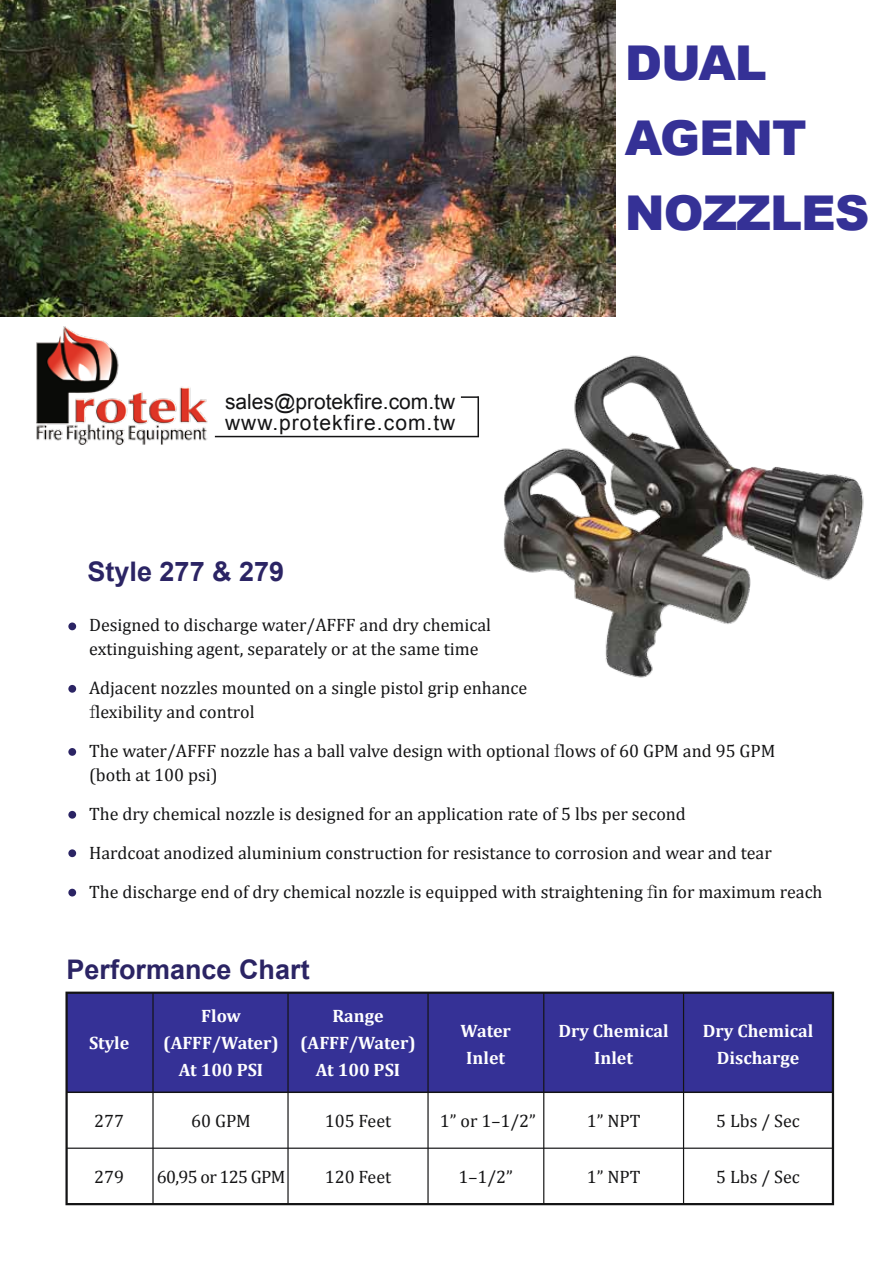
<style>
.page{position:relative;width:893px;height:1263px;background:#fff}
.page>*{position:absolute;margin:0;border:0;box-sizing:border-box;transform-origin:0 0}
.t1{font:900 48px/75px "Arial";letter-spacing:-.02em;color:#353196}
.t2{font:700 27px "Arial";color:#2b2464}
.t3{font:21px "Arial";color:#141415}
.t4{font:21px "Arial";letter-spacing:.05em;color:#141415}
.t5{font:18px/24px "Cambria";color:#141415}
.t6{font:700 18px/27px "Cambria";color:#fff;text-align:center}
.t7{font:18px "Cambria";letter-spacing:-.035em;color:#141415}
.s1{font-family:"Adobe Ming Std";font-weight:300}
</style>
<div class="page">
<div style="left:67px;top:993px;width:766px;height:99px;background:#353196"></div>
<img style="left:503px;top:355px;width:361px;height:323px">
<div style="left:65px;top:991px;width:769px;height:214px;border:2px solid #141415"></div>
<hr style="left:67px;top:1147px;width:766px;height:2px;background:#141415">
<hr style="left:67px;top:1091px;width:766px;height:2px;background:#141415">
<hr style="left:683px;top:993px;width:1px;height:211px;background:#141415">
<hr style="left:543px;top:993px;width:1px;height:211px;background:#141415">
<hr style="left:427px;top:993px;width:2px;height:211px;background:#141415">
<hr style="left:287px;top:993px;width:2px;height:211px;background:#141415">
<hr style="left:152px;top:993px;width:2px;height:211px;background:#141415">
<img style="left:0;top:0;width:616px;height:316px">
<div style="left:68px;top:622px;width:8px;height:8px;background:#2b2464;border-radius:50%"></div>
<div style="left:68px;top:685px;width:8px;height:8px;background:#2b2464;border-radius:50%"></div>
<div style="left:68px;top:748px;width:8px;height:8px;background:#2b2464;border-radius:50%"></div>
<div style="left:68px;top:811px;width:8px;height:8px;background:#2b2464;border-radius:50%"></div>
<div style="left:68px;top:849px;width:8px;height:8px;background:#2b2464;border-radius:50%"></div>
<div style="left:68px;top:889px;width:8px;height:7px;background:#2b2464;border-radius:50%"></div>
<hr style="left:215px;top:436px;width:264px;height:1px;background:#141415">
<hr style="left:477px;top:396px;width:2px;height:41px;background:#141415">
<svg style="left:461px;top:396px;width:17px;height:2px"></svg>
<img style="left:36px;top:327px;width:172px;height:118px">
<p class="t3" style="left:225px;top:388px;width:232px">sales@protekfire.com.tw</p>
<p class="t4" style="left:225px;top:409px;width:232px">www.protekfire.com.tw</p>
<h2 class="t2" style="left:88px;top:553px;width:198px">Style 277 &amp; 279</h2>
<h1 class="t1" style="left:625px;top:24px;width:246px">DUAL<br>AGENT<br>NOZZLES</h1>
<p class="t5" style="left:89px;top:613px;width:403px">Designed to discharge water/AFFF and dry chemical extinguishing agent, separately or at the same time</p>
<p class="t5" style="left:89px;top:676px;width:440px">Adjacent nozzles mounted on a single pistol grip enhance <span class="s1">f</span>lexibility and control</p>
<p class="t5" style="left:89px;top:739px;width:688px">The water/AFFF nozzle has a ball valve design with optional <span class="s1">f</span>lows of 60 GPM and 95 GPM (both at 100 psi)</p>
<p class="t5" style="left:89px;top:794px;width:735px;line-height:39px">The dry chemical nozzle is designed for an application rate of 5 lbs per second<br>Hardcoat anodized aluminium construction for resistance to corrosion and wear and tear<br>The discharge end of dry chemical nozzle is equipped with straightening <span class="s1">f</span>in for maximum reach</p>
<h2 class="t2" style="left:67px;top:952px;width:245px">Performance Chart</h2>
<p class="t6" style="left:300px;top:1002px;width:117px">Range (AFFF/Water)<br>At 100 PSI</p>
<p class="t5" style="left:325px;top:1109px;width:68px">105 Feet</p>
<p class="t6" style="left:163px;top:1002px;width:117px">Flow (AFFF/Water)<br>At 100 PSI</p>
<p class="t5" style="left:191px;top:1109px;width:61px">60 GPM</p>
<p class="t6" style="left:89px;top:1029px;width:42px">Style</p>
<p class="t5" style="left:94px;top:1109px;width:31px">277</p>
<p class="t5" style="left:94px;top:1164px;width:31px">279</p>
<p class="t7" style="left:157px;top:1166px;width:130px">60,95 or 125 GPM</p>
<p class="t5" style="left:325px;top:1164px;width:68px">120 Feet</p>
<p class="t6" style="left:461px;top:1017px;width:52px">Water<br>Inlet</p>
<p class="t5" style="left:440px;top:1109px;width:98px">1” or 1–1/2”</p>
<p class="t5" style="left:458px;top:1164px;width:56px">1–1/2”</p>
<p class="t6" style="left:558px;top:1017px;width:112px">Dry Chemical<br>Inlet</p>
<p class="t5" style="left:587px;top:1109px;width:55px">1” NPT</p>
<p class="t5" style="left:587px;top:1164px;width:55px">1” NPT</p>
<p class="t6" style="left:703px;top:1017px;width:112px">Dry Chemical<br>Discharge</p>
<p class="t5" style="left:716px;top:1109px;width:85px">5 Lbs / Sec</p>
<p class="t5" style="left:716px;top:1164px;width:85px">5 Lbs / Sec</p>
</div>
